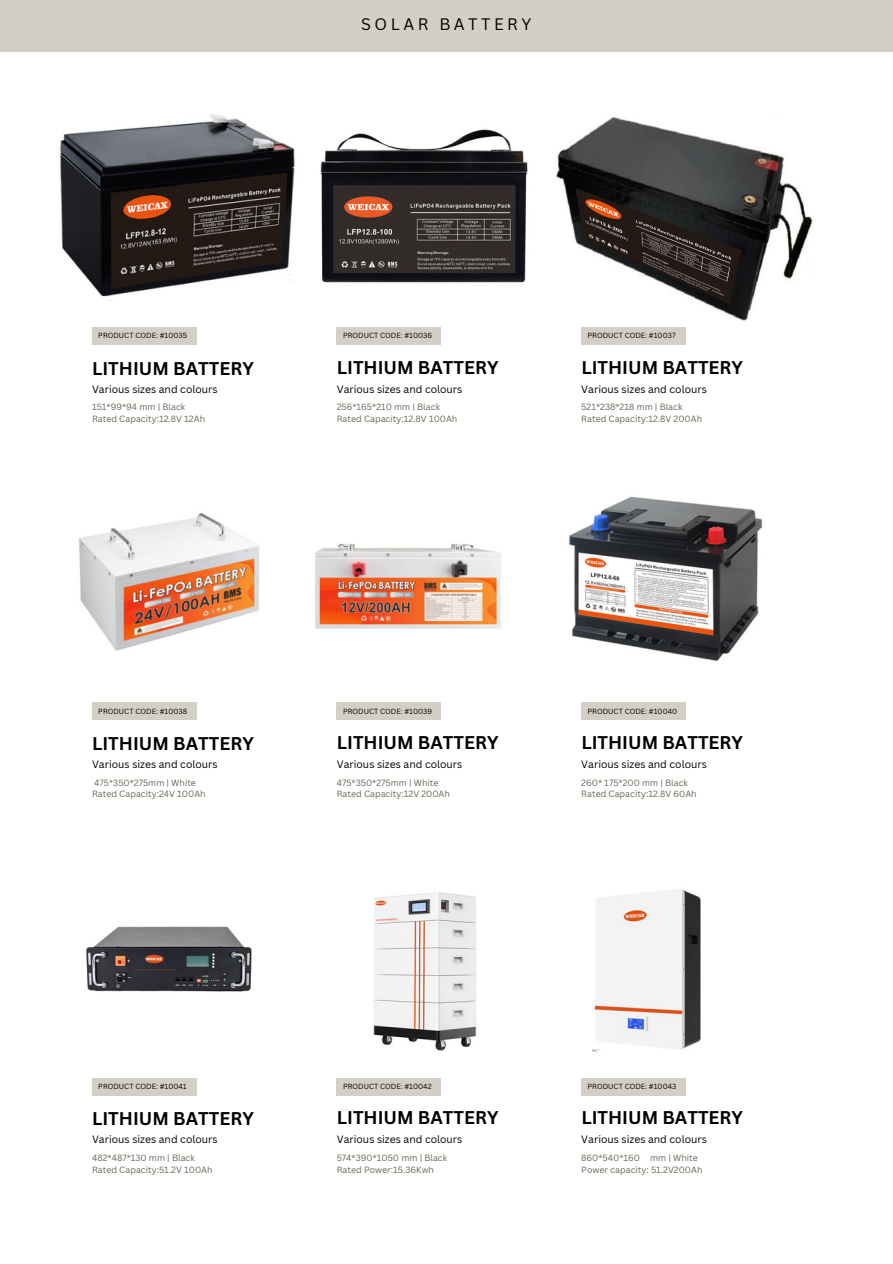
<style>
.page{position:relative;width:893px;height:1264px;background:#fff}
.page>*{position:absolute;margin:0;border:0;box-sizing:border-box;transform-origin:0 0}
.t1{font:700 17.85px "Canva Sans";color:#000}
.t2{font:16.2px "Canva Sans";letter-spacing:.215em;color:#000}
.t3{font:10.35px "Canva Sans";color:#000}
.t4{font:8.85px "Canva Sans";color:#6b6657}
.t5{font:7.2px "Canva Sans";color:#000}
</style>
<div class="page">
<div style="left:92px;top:1077px;width:104px;height:17px;background:#d3cfc5"></div>
<div style="left:92px;top:702px;width:104px;height:18px;background:#d3cfc5"></div>
<div style="left:92px;top:327px;width:104px;height:17px;background:#d3cfc5"></div>
<div style="left:337px;top:1077px;width:104px;height:17px;background:#d3cfc5"></div>
<div style="left:337px;top:702px;width:104px;height:18px;background:#d3cfc5"></div>
<div style="left:337px;top:327px;width:104px;height:17px;background:#d3cfc5"></div>
<div style="left:581px;top:1077px;width:104px;height:17px;background:#d3cfc5"></div>
<div style="left:581px;top:702px;width:104px;height:18px;background:#d3cfc5"></div>
<div style="left:581px;top:327px;width:104px;height:17px;background:#d3cfc5"></div>
<div style="left:0;top:0;width:892px;height:51px;background:#d3cfc5"></div>
<img style="left:60px;top:114px;width:235px;height:186px">
<img style="left:320px;top:129px;width:208px;height:154px">
<img style="left:556px;top:116px;width:257px;height:205px">
<img style="left:86px;top:926px;width:166px;height:66px">
<img style="left:373px;top:892px;width:104px;height:159px">
<img style="left:592px;top:889px;width:109px;height:162px">
<img style="left:78px;top:513px;width:182px;height:138px">
<img style="left:315px;top:543px;width:186px;height:86px">
<img style="left:568px;top:496px;width:195px;height:165px">
<p class="t2" style="left:361px;top:13px;width:172px">SOLAR BATTERY</p>
<p class="t5" style="left:98px;top:331px;width:90px">PRODUCT CODE: #10035</p>
<p class="t5" style="left:343px;top:331px;width:91px">PRODUCT CODE: #10036</p>
<p class="t5" style="left:587px;top:331px;width:90px">PRODUCT CODE: #10037</p>
<p class="t1" style="left:92px;top:355px;width:163px">LITHIUM BATTERY</p>
<p class="t1" style="left:337px;top:354px;width:163px">LITHIUM BATTERY</p>
<p class="t1" style="left:581px;top:354px;width:163px">LITHIUM BATTERY</p>
<p class="t3" style="left:92px;top:381px;width:127px">Various sizes and colours</p>
<p class="t3" style="left:337px;top:381px;width:127px">Various sizes and colours</p>
<p class="t3" style="left:581px;top:381px;width:127px">Various sizes and colours</p>
<p class="t4" style="left:92px;top:400px;width:95px">151*99*94 mm | Black</p>
<p class="t4" style="left:92px;top:412px;width:115px">Rated Capacity:12.8V 12Ah</p>
<p class="t4" style="left:337px;top:400px;width:105px">256*165*210 mm | Black</p>
<p class="t4" style="left:337px;top:412px;width:122px">Rated Capacity:12.8V 100Ah</p>
<p class="t4" style="left:581px;top:400px;width:103px">521*238*218 mm | Black</p>
<p class="t4" style="left:581px;top:412px;width:122px">Rated Capacity:12.8V 200Ah</p>
<p class="t5" style="left:98px;top:706px;width:90px">PRODUCT CODE: #10038</p>
<p class="t5" style="left:343px;top:706px;width:91px">PRODUCT CODE: #10039</p>
<p class="t5" style="left:587px;top:706px;width:91px">PRODUCT CODE: #10040</p>
<p class="t1" style="left:92px;top:731px;width:163px">LITHIUM BATTERY</p>
<p class="t1" style="left:337px;top:730px;width:163px">LITHIUM BATTERY</p>
<p class="t1" style="left:581px;top:730px;width:163px">LITHIUM BATTERY</p>
<p class="t3" style="left:92px;top:757px;width:127px">Various sizes and colours</p>
<p class="t3" style="left:337px;top:757px;width:127px">Various sizes and colours</p>
<p class="t3" style="left:581px;top:757px;width:127px">Various sizes and colours</p>
<p class="t4" style="left:94px;top:776px;width:103px">475*350*275mm | White</p>
<p class="t4" style="left:92px;top:788px;width:115px">Rated Capacity:24V 100Ah</p>
<p class="t4" style="left:337px;top:776px;width:103px">475*350*275mm | White</p>
<p class="t4" style="left:337px;top:788px;width:115px">Rated Capacity:12V 200Ah</p>
<p class="t4" style="left:581px;top:776px;width:108px">260* 175*200 mm | Black</p>
<p class="t4" style="left:581px;top:788px;width:117px">Rated Capacity:12.8V 60Ah</p>
<p class="t5" style="left:98px;top:1081px;width:90px">PRODUCT CODE: #10041</p>
<p class="t5" style="left:343px;top:1081px;width:90px">PRODUCT CODE: #10042</p>
<p class="t5" style="left:587px;top:1081px;width:90px">PRODUCT CODE: #10043</p>
<p class="t1" style="left:92px;top:1106px;width:163px">LITHIUM BATTERY</p>
<p class="t1" style="left:337px;top:1105px;width:163px">LITHIUM BATTERY</p>
<p class="t1" style="left:581px;top:1105px;width:163px">LITHIUM BATTERY</p>
<p class="t3" style="left:92px;top:1132px;width:127px">Various sizes and colours</p>
<p class="t3" style="left:337px;top:1132px;width:127px">Various sizes and colours</p>
<p class="t3" style="left:581px;top:1132px;width:127px">Various sizes and colours</p>
<p class="t4" style="left:92px;top:1151px;width:104px">482*487*130 mm | Black</p>
<p class="t4" style="left:92px;top:1162px;width:122px">Rated Capacity:51.2V 100Ah</p>
<p class="t4" style="left:337px;top:1151px;width:112px">574*390*1050 mm | Black</p>
<p class="t4" style="left:337px;top:1162px;width:99px">Rated Power:15.36Kwh</p>
<p class="t4" style="left:581px;top:1151px;width:118px">860*540*160 mm | White</p>
<p class="t4" style="left:581px;top:1162px;width:123px">Power capacity: 51.2V200Ah</p>
</div>
